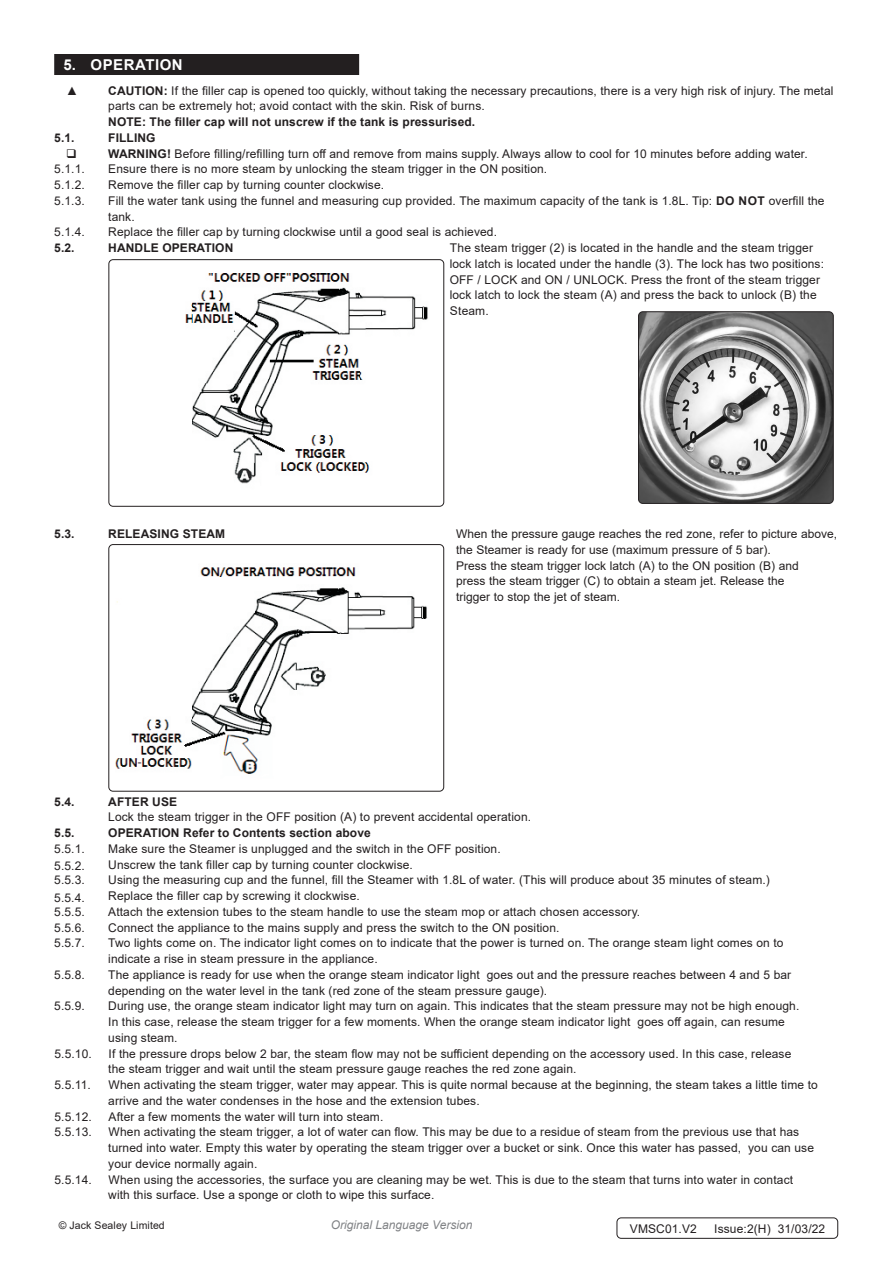
<style>
.page{position:relative;width:893px;height:1263px;background:#fff}
.page>*{position:absolute;margin:0;border:0;box-sizing:border-box;transform-origin:0 0}
.t1{font:700 15px "Arial";letter-spacing:.035em;color:#fff}
.Body{font:12px/15.8px "Arial";letter-spacing:.01em;color:#231f20}
.Body-2{font:700 12px "Arial";letter-spacing:.01em;color:#231f20}
.Body__Footer{font:12px "Arial";letter-spacing:.01em;color:#231f20}
.t2{font:italic 12px "Arial";color:#808285}
.Body__Justified__7pt{font:10.5px "Arial";letter-spacing:.01em;color:#231f20}
.s1{font-weight:700}
</style>
<div class="page">
<div style="left:54px;top:54px;width:305px;height:21px;background:#231f20"></div>
<img style="left:640px;top:313px;width:192px;height:189px">
<div style="left:638px;top:311px;width:196px;height:193px;border:1px solid #231f20;border-radius:4px"></div>
<img style="left:185px;top:273px;width:243px;height:211px">
<div style="left:108px;top:259px;width:336px;height:248px;border:1px solid #231f20;border-radius:4px"></div>
<img style="left:115px;top:567px;width:312px;height:207px">
<div style="left:108px;top:544px;width:336px;height:247px;border:1px solid #231f20;border-radius:4px"></div>
<div style="left:617px;top:1217px;width:221px;height:22px;border:1px solid #231f20;border-radius:4px"></div>
<p class="t1" style="left:63px;top:54px;width:121px">5. OPERATION</p>
<p class="Body" style="left:66px;top:82px;width:13px">▲</p>
<p class="Body" style="left:108px;top:82px;width:727px"><span class="s1">CAUTION:</span> If the filler cap is opened too quickly, without taking the necessary precautions, there is a very high risk of injury. The metal parts can be extremely hot; avoid contact with the skin. Risk of burns.</p>
<p class="Body-2" style="left:108px;top:113px;width:369px">NOTE: The filler cap will not unscrew if the tank is pressurised.</p>
<p class="Body-2" style="left:54px;top:129px;width:22px">5.1.</p>
<p class="Body-2" style="left:108px;top:129px;width:49px">FILLING</p>
<p class="Body" style="left:108px;top:145px;width:701px"><span class="s1">WARNING!</span> Before filling/refilling turn off and remove from mains supply. Always allow to cool for 10 minutes before adding water.</p>
<p class="Body" style="left:54px;top:161px;width:32px">5.1.1.</p>
<p class="Body" style="left:108px;top:161px;width:440px">Ensure there is no more steam by unlocking the steam trigger in the ON position.</p>
<p class="Body" style="left:54px;top:177px;width:32px">5.1.2.</p>
<p class="Body" style="left:108px;top:177px;width:277px">Remove the filler cap by turning counter clockwise.</p>
<p class="Body" style="left:54px;top:193px;width:32px">5.1.3.</p>
<p class="Body" style="left:108px;top:193px;width:718px">Fill the water tank using the funnel and measuring cup provided. The maximum capacity of the tank is 1.8L. Tip: <span class="s1">DO NOT</span> overfill the tank.</p>
<p class="Body" style="left:54px;top:224px;width:32px">5.1.4.</p>
<p class="Body" style="left:108px;top:224px;width:390px">Replace the filler cap by turning clockwise until a good seal is achieved.</p>
<p class="Body-2" style="left:54px;top:239px;width:22px">5.2.</p>
<p class="Body-2" style="left:108px;top:239px;width:127px">HANDLE OPERATION</p>
<p class="Body" style="left:450px;top:240px;width:376px">The steam trigger (2) is located in the handle and the steam trigger lock latch is located under the handle (3). The lock has two positions:<br>OFF / LOCK and ON / UNLOCK. Press the front of the steam trigger lock latch to lock the steam (A) and press the back to unlock (B) the</p>
<p class="Body" style="left:450px;top:303px;width:40px">Steam.</p>
<p class="Body-2" style="left:54px;top:525px;width:22px">5.3.</p>
<p class="Body-2" style="left:108px;top:525px;width:119px">RELEASING STEAM</p>
<p class="Body" style="left:456px;top:526px;width:383px">When the pressure gauge reaches the red zone, refer to picture above, the Steamer is ready for use (maximum pressure of 5 bar).</p>
<p class="Body" style="left:456px;top:557px;width:344px">Press the steam trigger lock latch (A) to the ON position (B) and</p>
<p class="Body" style="left:456px;top:573px;width:330px">press the steam trigger (C) to obtain a steam jet. Release the</p>
<p class="Body" style="left:456px;top:589px;width:166px">trigger to stop the jet of steam.</p>
<p class="Body-2" style="left:54px;top:793px;width:22px">5.4.</p>
<p class="Body-2" style="left:108px;top:793px;width:70px">AFTER USE</p>
<p class="Body" style="left:108px;top:809px;width:424px">Lock the steam trigger in the OFF position (A) to prevent accidental operation.</p>
<p class="Body-2" style="left:54px;top:824px;width:22px">5.5.</p>
<p class="Body-2" style="left:108px;top:824px;width:264px">OPERATION Refer to Contents section above</p>
<p class="Body" style="left:54px;top:841px;width:32px">5.5.1.</p>
<p class="Body" style="left:108px;top:841px;width:394px">Make sure the Steamer is unplugged and the switch in the OFF position.</p>
<p class="Body" style="left:54px;top:858px;width:32px">5.5.2.</p>
<p class="Body" style="left:108px;top:856px;width:306px">Unscrew the tank filler cap by turning counter clockwise.</p>
<p class="Body" style="left:54px;top:872px;width:32px">5.5.3.</p>
<p class="Body" style="left:108px;top:872px;width:663px">Using the measuring cup and the funnel, fill the Steamer with 1.8L of water. (This will produce about 35 minutes of steam.)</p>
<p class="Body" style="left:54px;top:889px;width:32px">5.5.4.</p>
<p class="Body" style="left:108px;top:888px;width:253px">Replace the filler cap by screwing it clockwise.</p>
<p class="Body" style="left:54px;top:904px;width:32px">5.5.5.</p>
<p class="Body" style="left:108px;top:904px;width:534px">Attach the extension tubes to the steam handle to use the steam mop or attach chosen accessory.</p>
<p class="Body" style="left:54px;top:919px;width:32px">5.5.6.</p>
<p class="Body" style="left:108px;top:919px;width:453px">Connect the appliance to the mains supply and press the switch to the ON position.</p>
<p class="Body" style="left:54px;top:935px;width:32px">5.5.7.</p>
<p class="Body" style="left:108px;top:935px;width:677px">Two lights come on. The indicator light comes on to indicate that the power is turned on. The orange steam light comes on to indicate a rise in steam pressure in the appliance.</p>
<p class="Body" style="left:54px;top:967px;width:32px">5.5.8.</p>
<p class="Body" style="left:108px;top:967px;width:684px">The appliance is ready for use when the orange steam indicator light goes out and the pressure reaches between 4 and 5 bar depending on the water level in the tank (red zone of the steam pressure gauge).</p>
<p class="Body" style="left:54px;top:998px;width:32px">5.5.9.</p>
<p class="Body" style="left:108px;top:998px;width:693px">During use, the orange steam indicator light may turn on again. This indicates that the steam pressure may not be high enough.<br>In this case, release the steam trigger for a few moments. When the orange steam indicator light goes off again, can resume using steam.</p>
<p class="Body" style="left:54px;top:1045px;width:39px">5.5.10.</p>
<p class="Body" style="left:108px;top:1045px;width:684px">If the pressure drops below 2 bar, the steam flow may not be sufficient depending on the accessory used. In this case, release</p>
<p class="Body" style="left:108px;top:1061px;width:470px">the steam trigger and wait until the steam pressure gauge reaches the red zone again.</p>
<p class="Body" style="left:54px;top:1077px;width:38px">5.5.11.</p>
<p class="Body" style="left:108px;top:1077px;width:711px">When activating the steam trigger, water may appear. This is quite normal because at the beginning, the steam takes a little time to arrive and the water condenses in the hose and the extension tubes.</p>
<p class="Body" style="left:54px;top:1108px;width:39px">5.5.12.</p>
<p class="Body" style="left:108px;top:1108px;width:276px">After a few moments the water will turn into steam.</p>
<p class="Body" style="left:54px;top:1124px;width:39px">5.5.13.</p>
<p class="Body" style="left:108px;top:1124px;width:707px">When activating the steam trigger, a lot of water can flow. This may be due to a residue of steam from the previous use that has turned into water. Empty this water by operating the steam trigger over a bucket or sink. Once this water has passed, you can use your device normally again.</p>
<p class="Body" style="left:54px;top:1171px;width:39px">5.5.14.</p>
<p class="Body" style="left:108px;top:1171px;width:686px">When using the accessories, the surface you are cleaning may be wet. This is due to the steam that turns into water in contact</p>
<p class="Body" style="left:108px;top:1187px;width:328px">with this surface. Use a sponge or cloth to wipe this surface.</p>
<p class="Body__Justified__7pt" style="left:59px;top:1218px;width:108px">© Jack Sealey Limited</p>
<p class="t2" style="left:331px;top:1217px;width:143px">Original Language Version</p>
<p class="Body__Footer" style="left:630px;top:1220px;width:69px">VMSC01.V2</p>
<p class="Body__Footer" style="left:714px;top:1220px;width:113px">Issue:2(H) 31/03/22</p>
</div>
